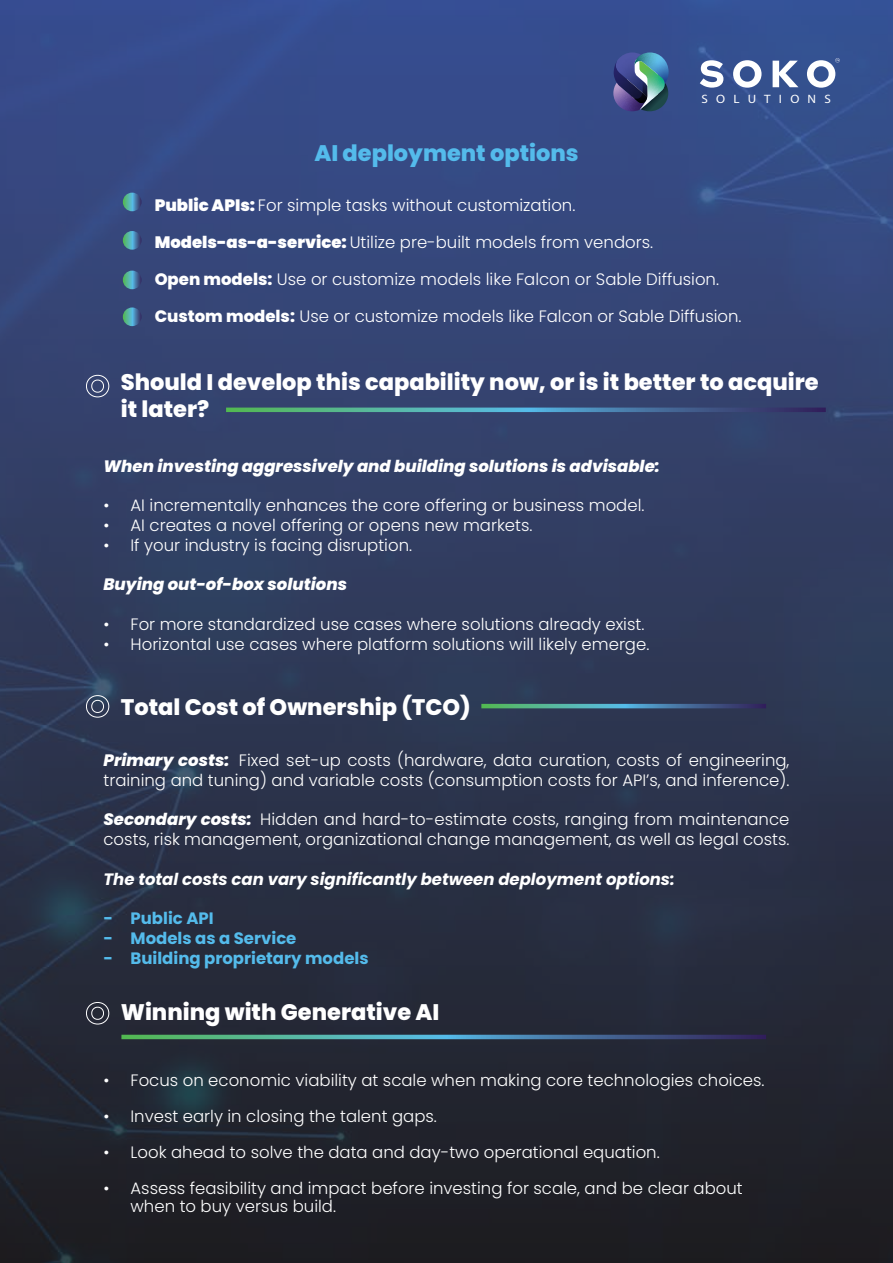
<style>
.page{position:relative;width:893px;height:1263px;background:#fff}
.page>*{position:absolute;margin:0;border:0;box-sizing:border-box;transform-origin:0 0}
.t1{font:800 22.5px/27px "Poppins";color:#fff}
.t2{font:800 22.5px "Poppins";color:#54bbeb}
.t3{font:300 16.5px/19.8px "Poppins";color:#fff}
.t4{font:italic 800 16.5px "Poppins";color:#fff}
.t5{font:italic 700 16.5px "Poppins";color:#fff}
.t6{font:700 16.5px "Poppins";color:#54bbeb}
.t7{font:12.15px "Myriad Pro";color:#fff;scale:1.08 1}
.s1{font-weight:900}
.s2{font-weight:800}
.s3{font-weight:800;font-style:italic}
</style>
<div class="page">
<div style="left:0;top:0;width:893px;height:1263px;background:linear-gradient(to bottom,#3b5293,#201f20)"></div>
<img style="left:613px;top:52px;width:56px;height:59px">
<svg style="left:700px;top:60px;width:23px;height:28px"></svg>
<svg style="left:733px;top:60px;width:28px;height:28px"></svg>
<svg style="left:773px;top:61px;width:25px;height:26px"></svg>
<svg style="left:807px;top:58px;width:33px;height:30px"></svg>
<svg style="left:226px;top:408px;width:600px;height:4px"></svg>
<svg style="left:86px;top:375px;width:23px;height:22px"></svg>
<svg style="left:123px;top:193px;width:18px;height:18px"></svg>
<svg style="left:123px;top:231px;width:18px;height:19px"></svg>
<svg style="left:123px;top:271px;width:18px;height:18px"></svg>
<svg style="left:123px;top:307px;width:18px;height:19px"></svg>
<svg style="left:481px;top:704px;width:285px;height:4px"></svg>
<svg style="left:86px;top:695px;width:23px;height:22px"></svg>
<svg style="left:121px;top:1035px;width:645px;height:4px"></svg>
<svg style="left:86px;top:1002px;width:23px;height:22px"></svg>
<h1 class="t2" style="left:314px;top:140px;width:266px">AI deployment options</h1>
<p class="t7" style="left:701px;top:91px;width:121px">S O L U T I O N S</p>
<p class="t3" style="left:155px;top:195px;width:422px"><span class="s1">Public APIs:</span> For simple tasks without customization.</p>
<p class="t3" style="left:155px;top:232px;width:500px"><span class="s1">Models-as-a-service:</span> Utilize pre-built models from vendors.</p>
<p class="t3" style="left:155px;top:269px;width:566px"><span class="s2">Open models:</span> Use or customize models like Falcon or Sable Diffusion.</p>
<p class="t3" style="left:155px;top:306px;width:588px"><span class="s2">Custom models:</span> Use or customize models like Falcon or Sable Diffusion.</p>
<h1 class="t1" style="left:121px;top:369px;width:699px">Should I develop this capability now, or is it better to acquire it later?</h1>
<p class="t4" style="left:104px;top:456px;width:558px">When investing aggressively and building solutions is advisable:</p>
<p class="t3" style="left:104px;top:496px;width:542px">• AI incrementally enhances the core offering or business model.</p>
<p class="t3" style="left:104px;top:515px;width:430px">• AI creates a novel offering or opens new markets.</p>
<p class="t3" style="left:104px;top:535px;width:310px">• If your industry is facing disruption.</p>
<p class="t4" style="left:104px;top:575px;width:245px">Buying out-of-box solutions</p>
<p class="t3" style="left:104px;top:614px;width:542px">• For more standardized use cases where solutions already exist.</p>
<p class="t3" style="left:104px;top:634px;width:547px">• Horizontal use cases where platform solutions will likely emerge.</p>
<h1 class="t1" style="left:121px;top:694px;width:352px">Total Cost of Ownership (TCO)</h1>
<p class="t3" style="left:104px;top:750px;width:687px"><span class="s3">Primary costs:</span> Fixed set-up costs (hardware, data curation, costs of engineering, training and tuning) and variable costs (consumption costs for API’s, and inference).</p>
<p class="t3" style="left:104px;top:810px;width:687px"><span class="s3">Secondary costs:</span> Hidden and hard-to-estimate costs, ranging from maintenance costs, risk management, organizational change management, as well as legal costs.</p>
<p class="t5" style="left:104px;top:869px;width:573px">The total costs can vary significantly between deployment options:</p>
<p class="t6" style="left:104px;top:909px;width:112px">- Public API</p>
<p class="t6" style="left:104px;top:929px;width:194px">- Models as a Service</p>
<p class="t6" style="left:104px;top:949px;width:267px">- Building proprietary models</p>
<h1 class="t1" style="left:121px;top:999px;width:320px">Winning with Generative AI</h1>
<p class="t3" style="left:104px;top:1070px;width:662px">• Focus on economic viability at scale when making core technologies choices.</p>
<p class="t3" style="left:104px;top:1106px;width:335px">• Invest early in closing the talent gaps.</p>
<p class="t3" style="left:104px;top:1142px;width:558px">• Look ahead to solve the data and day-two operational equation.</p>
<p class="t3" style="left:131px;top:1179px;width:614px;line-height:18px;text-indent:-27px">• Assess feasibility and impact before investing for scale, and be clear about when to buy versus build.</p>
</div>
